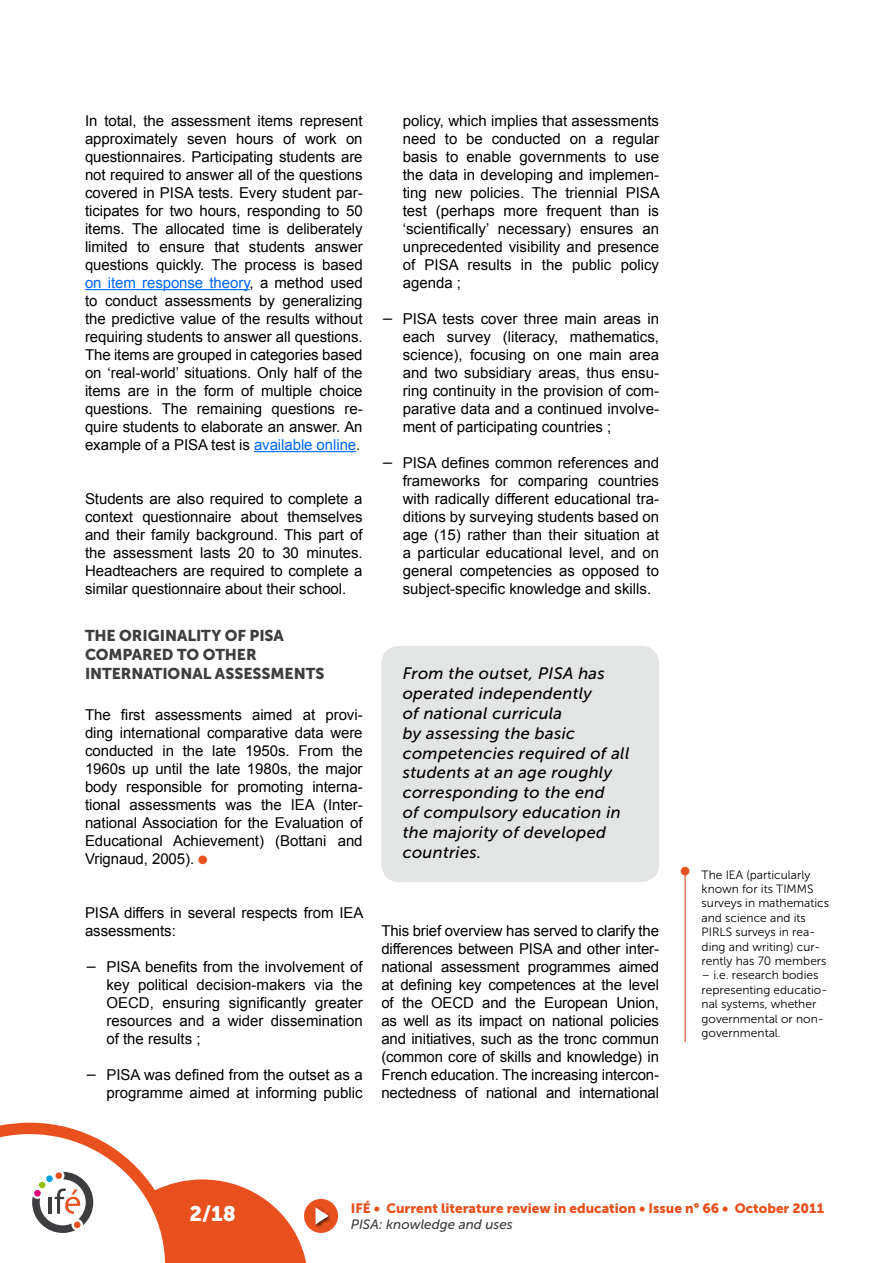
<style>
.page{position:relative;width:893px;height:1263px;background:#fff}
.page>*{position:absolute;margin:0;border:0;box-sizing:border-box;transform-origin:0 0}
.t1{font:21px "Museo Sans 900";color:#fff}
.t2{font:italic 16.5px/19.8px "Museo Sans 500";letter-spacing:.02em;color:#000}
.t3{font:15.6px/18.8px "Museo Sans 900";letter-spacing:-.005em;color:#3e3d40}
.t4{font:15px/18px "Arial";color:#000;text-align:justify}
.t5{font:13.5px "Museo Sans 900";color:#e8511e}
.t6{font:italic 13.5px "Museo Sans 500";color:#3e3d40}
.t7{font:12px/14.4px "Museo Sans 300";color:#000}
.s1{color:#06f}
.s2{color:#e8511e}
.s3{font-family:"Verdana"}
</style>
<div class="page">
<svg style="left:0;top:1123px;width:306px;height:140px"></svg>
<div style="left:39px;top:1181px;width:7px;height:7px;background:#97bf0d;border-radius:50%"></div>
<div style="left:46px;top:1175px;width:7px;height:7px;background:#009ee0;border-radius:50%"></div>
<div style="left:55px;top:1172px;width:7px;height:7px;background:#e8511e;border-radius:50%"></div>
<div style="left:74px;top:1221px;width:7px;height:7px;background:#e8511e;border-radius:50%"></div>
<div style="left:34px;top:1190px;width:7px;height:7px;background:#e2007a;border-radius:50%"></div>
<div style="left:304px;top:1199px;width:34px;height:34px;background:#e8511e;border-radius:50%"></div>
<div style="left:315px;top:1207px;width:17px;height:21px;background:#000;opacity:.75"></div>
<svg style="left:315px;top:1207px;width:14px;height:17px"></svg>
<hr style="left:85px;top:289px;width:165px;height:1px;background:#06f">
<hr style="left:254px;top:451px;width:102px;height:1px;background:#06f">
<div style="left:381px;top:646px;width:278px;height:236px;background:#e3e4e4;border-radius:18px"></div>
<hr style="left:684px;top:868px;width:2px;height:174px;background:#e8511e">
<svg style="left:684px;top:868px;width:2px;height:8px"></svg>
<p class="t4" style="left:85px;top:112px;width:279px">In total, the assessment items represent approximately seven hours of work on questionnaires. Participating students are not required to answer all of the questions covered in PISA tests. Every student par&shy;ticipates for two hours, responding to 50 items. The allocated time is deliberately limited to ensure that students answer questions quickly. The process is based <span class="s1">on item response theory</span>, a method used to conduct assessments by generalizing the predictive value of the results without requiring students to answer all questions.<br>The items are grouped in categories based on ‘real-world’ situations. Only half of the items are in the form of multiple choice questions. The remaining questions re&shy;quire students to elaborate an answer. An example of a PISA test is <span class="s1">available online</span>.</p>
<p class="t4" style="left:85px;top:490px;width:279px">Students are also required to complete a context questionnaire about themselves and their family background. This part of the assessment lasts 20 to 30 minutes.<br>Headteachers are required to complete a similar questionnaire about their school.</p>
<p class="t3" style="left:85px;top:626px;width:67px">THE ORIGINALIT</p>
<p class="t3" style="left:85px;top:626px;width:200px;text-indent:126px">Y OF PISA<br>COMPARED TO OTH</p>
<p class="t3" style="left:237px;top:645px;width:21px">ER</p>
<p class="t3" style="left:85px;top:664px;width:58px">INTERNATIONAL</p>
<p class="t3" style="left:215px;top:664px;width:111px">ASSESSMENTS</p>
<p class="t4" style="left:85px;top:706px;width:279px">The first assessments aimed at provi&shy;ding international comparative data were conducted in the late 1950s. From the 1960s up until the late 1980s, the major body responsible for promoting interna&shy;tional assessments was the IEA (Inter&shy;national Association for the Evaluation of Educational Achievement) (Bottani and Vrignaud, 2005). <span class="s2">●</span></p>
<p class="t4" style="left:85px;top:904px;width:280px">PISA differs in several respects from IEA assessments:</p>
<p class="t4" style="left:106px;top:958px;width:258px;text-indent:-21px"><span class="s3">−</span> PISA benefits from the involvement of key political decision-makers via the OECD, ensuring significantly greater resources and a wider dissemination of the results ;</p>
<p class="t4" style="left:85px;top:1066px;width:279px;text-align:right"><span class="s3">−</span> PISA was defined from the outset as a programme aimed at informing public</p>
<p class="t4" style="left:403px;top:112px;width:259px">policy, which implies that assessments need to be conducted on a regular basis to enable governments to use the data in developing and implemen&shy;ting new policies. The triennial PISA test (perhaps more frequent than is ‘scientifically’ necessary) ensures an unprecedented visibility and presence of PISA results in the public policy agenda ;</p>
<p class="t4" style="left:403px;top:310px;width:258px;text-indent:-21px"><span class="s3">−</span> PISA tests cover three main areas in each survey (literacy, mathematics, science), focusing on one main area and two subsidiary areas, thus ensu&shy;ring continuity in the provision of com&shy;parative data and a continued involve&shy;ment of participating countries ;</p>
<p class="t4" style="left:403px;top:454px;width:258px;text-indent:-21px"><span class="s3">−</span> PISA defines common references and frameworks for comparing countries with radically different educational tra&shy;ditions by surveying students based on age (15) rather than their situation at a particular educational level, and on general competencies as opposed to subject-specific knowledge and skills.</p>
<p class="t2" style="left:403px;top:664px;width:228px">From the outset, PISA has operated independently<br>of national curricula<br>by assessing the basic competencies required of all students at an age roughly corresponding to the end<br>of compulsory education in the majority of developed countries.</p>
<p class="t4" style="left:381px;top:922px;width:279px">This brief overview has served to clarify the differences between PISA and other inter&shy;national assessment programmes aimed at defining key competences at the level of the OECD and the European Union, as well as its impact on national policies and initiatives, such as the tronc commun (common core of skills and knowledge) in French education. The increasing intercon&shy;nectedness of national and international</p>
<p class="t7" style="left:702px;top:867px;width:129px">The IEA (particularly known for its TIMMS surveys in mathematics and science and its<br>PIRLS surveys in rea&shy;ding and writing) cur&shy;rently has 70 members</p>
<p class="t7" style="left:702px;top:968px;width:127px">– i.e. research bodies representing educatio&shy;nal systems, whether governmental or non&shy;governmental.</p>
<h1 class="t1" style="left:189px;top:1202px;width:48px">2/18</h1>
<p class="t5" style="left:351px;top:1200px;width:475px">IFÉ • CURRENT LITERATURE REVIEW IN EDUCATION • ISSUE N° 66 • OCTOBER 2011</p>
<p class="t6" style="left:351px;top:1217px;width:164px">PISA: knowledge and uses</p>
</div>
